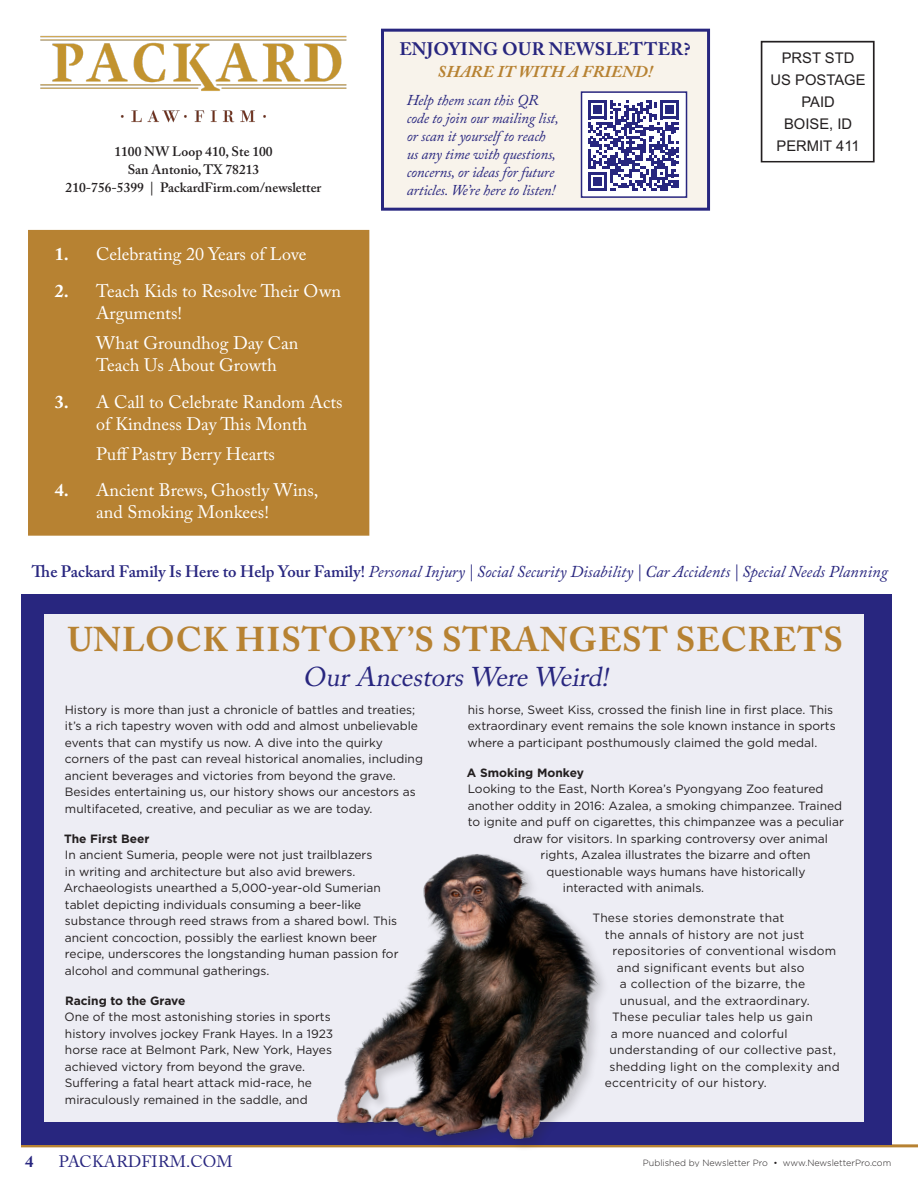
<style>
.page{position:relative;width:918px;height:1188px;background:#fff}
.page>*{position:absolute;margin:0;border:0;box-sizing:border-box;transform-origin:0 0}
.t1{font:700 34.2px "Adobe Caslon Pro";letter-spacing:.025em;color:#b78232}
.t2{font:italic 27px "Adobe Caslon Pro";color:#28267f}
.Paragraph_Style_1{font:18px/22.5px "Adobe Caslon Pro";color:#fff}
.Paragraph_Style_1-2{font:700 18px "Adobe Caslon Pro";letter-spacing:.015em;color:#28267f}
.Paragraph_Style_1-3{font:italic 16.5px "Adobe Caslon Pro";color:#28267f}
.Paragraph_Style_1-4{font:italic 700 16.5px "Adobe Caslon Pro";letter-spacing:.015em;color:#b78232}
.t3{font:16.5px "Adobe Caslon Pro";letter-spacing:.015em;color:#28267f}
.t4{font:700 16.5px "Adobe Caslon Pro";color:#28267f}
.Paragraph_Style_1-5{font:italic 15px/18px "Adobe Caslon Pro";letter-spacing:-.01em;color:#28267f}
.t5{font:14.7px/22.2px "Arial";color:#231f20;text-align:center}
.t6{font:600 13.5px/18px "Adobe Caslon Pro";color:#231f20;text-align:center}
.body{font:12px/16.5px "Gotham";color:#231f20}
.body-2{font:12px "Gotham";letter-spacing:.02em;color:#231f20}
.body-3{font:700 12px "Gotham";color:#231f20}
.t7{font:300 9px "Gotham";color:#231f20}
.s1{font-weight:700}
.s2{font-weight:600;font-style:normal}
</style>
<div class="page">
<img style="left:40px;top:35px;width:307px;height:88px">
<div style="left:381px;top:29px;width:329px;height:182px;background:#f8f3eb;border:3px solid #28267f"></div>
<div style="left:28px;top:230px;width:341px;height:306px;background:#b78232"></div>
<hr style="left:0;top:1144px;width:918px;height:3px;background:#b78232">
<div style="left:582px;top:92px;width:105px;height:105px;background:#fff"></div>
<svg style="left:588px;top:100px;width:91px;height:91px"></svg>
<div style="left:581px;top:91px;width:106px;height:107px;border:2px solid #28267f"></div>
<div style="left:17px;top:594px;width:874px;height:550px;background:#28267f"></div>
<div style="left:44px;top:615px;width:820px;height:507px;background:#ededf4"></div>
<img style="left:281px;top:854px;width:366px;height:294px">
<div style="left:761px;top:41px;width:114px;height:121px;border:2px solid #231f20"></div>
<div style="left:0;top:0;width:20px;height:1188px;background:#fff"></div>
<p class="t6" style="left:114px;top:143px;width:160px">1100 NW Loop 410, Ste 100<br>San Antonio, TX 78213</p>
<p class="t6" style="left:66px;top:179px;width:257px">210-756-5399 | PackardFirm.com/newsletter</p>
<p class="Paragraph_Style_1" style="left:55px;top:243px;width:253px"><span class="s1">1.</span> Celebrating 20 Years of Love</p>
<p class="Paragraph_Style_1" style="left:96px;top:279px;width:246px;text-indent:-42px"><span class="s1">2.</span> Teach Kids to Resolve Their Own<br>Arguments!</p>
<p class="Paragraph_Style_1" style="left:96px;top:331px;width:204px">What Groundhog Day Can<br>Teach Us About Growth</p>
<p class="Paragraph_Style_1" style="left:55px;top:390px;width:290px;text-align:center"><span class="s1">3.</span> A Call to Celebrate Random Acts of Kindness Day This Month</p>
<p class="Paragraph_Style_1" style="left:96px;top:442px;width:180px">Puff Pastry Berry Hearts</p>
<p class="Paragraph_Style_1" style="left:55px;top:478px;width:265px;text-align:center"><span class="s1">4.</span> Ancient Brews, Ghostly Wins, and Smoking Monkees!</p>
<p class="Paragraph_Style_1-2" style="left:399px;top:38px;width:293px">ENJOYING OUR NEWSLETTER?</p>
<p class="Paragraph_Style_1-4" style="left:437px;top:62px;width:216px">SHARE IT WITH A FRIEND!</p>
<p class="Paragraph_Style_1-5" style="left:407px;top:91px;width:154px">Help them scan this QR code to join our mailing list, or scan it yourself to reach us any time with questions, concerns, or ideas for future articles. We’re here to listen!</p>
<p class="t5" style="left:771px;top:47px;width:96px">PRST STD<br>US POSTAGE<br>PAID<br>BOISE, ID<br>PERMIT 411</p>
<p class="Paragraph_Style_1-3" style="left:32px;top:562px;width:857px"><span class="s2">The Packard Family Is Here to Help Your Family!</span> Personal Injury | Social Security Disability | Car Accidents | Special Needs Planning</p>
<p class="t1" style="left:68px;top:619px;width:777px">UNLOCK HISTORY’S STRANGEST SECRETS</p>
<p class="t2" style="left:303px;top:661px;width:315px">OurAncestorsWereWeird!</p>
<p class="body" style="left:65px;top:701px;width:360px">History is more than just a chronicle of battles and treaties; it’s a rich tapestry woven with odd and almost unbelievable events that can mystify us now. A dive into the quirky corners of the past can reveal historical anomalies, including ancient beverages and victories from beyond the grave.<br>Besides entertaining us, our history shows our ancestors as multifaceted, creative, and peculiar as we are today.</p>
<p class="body" style="left:64px;top:830px;width:336px"><span class="s1">The First Beer<br></span>In ancient Sumeria, people were not just trailblazers<br>in writing and architecture but also avid brewers.<br>Archaeologists unearthed a 5,000-year-old Sumerian tablet depicting individuals consuming a beer-like substance through reed straws from a shared bowl. This ancient concoction, possibly the earliest known beer recipe, underscores the longstanding human passion for alcohol and communal gatherings.</p>
<p class="body" style="left:65px;top:992px;width:270px"><span class="s1">Racing to the Grave<br></span>One of the most astonishing stories in sports history involves jockey Frank Hayes. In a 1923 horse race at Belmont Park, New York, Hayes achieved victory from beyond the grave.<br>Suffering a fatal heart attack mid-race, he miraculously remained in the saddle, and</p>
<p class="body" style="left:467px;top:701px;width:370px">his horse, Sweet Kiss, crossed the finish line in first place. This extraordinary event remains the sole known instance in sports where a participant posthumously claimed the gold medal.</p>
<p class="body-3" style="left:467px;top:764px;width:118px">A Smoking Monkey</p>
<p class="body" style="left:468px;top:780px;width:357px">Looking to the East, North Korea’s Pyongyang Zoo featured</p>
<p class="body" style="left:468px;top:797px;width:376px">another oddity in 2016: Azalea, a smoking chimpanzee. Trained</p>
<p class="body" style="left:468px;top:813px;width:378px">to ignite and puff on cigarettes, this chimpanzee was a peculiar</p>
<p class="body" style="left:513px;top:830px;width:316px">draw for visitors. In sparking controversy over animal</p>
<p class="body" style="left:540px;top:846px;width:272px">rights, Azalea illustrates the bizarre and often</p>
<p class="body" style="left:546px;top:863px;width:261px">questionable ways humans have historically</p>
<p class="body" style="left:563px;top:879px;width:143px">interacted with animals.</p>
<p class="body-2" style="left:593px;top:910px;width:193px">These stories demonstrate that</p>
<p class="body-2" style="left:605px;top:927px;width:201px">the annals of history are not just</p>
<p class="body-2" style="left:612px;top:943px;width:225px">repositories of conventional wisdom</p>
<p class="body-2" style="left:617px;top:960px;width:189px">and significant events but also</p>
<p class="body-2" style="left:620px;top:976px;width:187px">a collection of the bizarre, the</p>
<p class="body-2" style="left:620px;top:993px;width:191px">unusual, and the extraordinary.</p>
<p class="body-2" style="left:612px;top:1009px;width:202px">These peculiar tales help us gain</p>
<p class="body-2" style="left:611px;top:1026px;width:178px">a more nuanced and colorful</p>
<p class="body-2" style="left:609px;top:1042px;width:228px">understanding of our collective past,</p>
<p class="body-2" style="left:609px;top:1059px;width:232px">shedding light on the complexity and</p>
<p class="body-2" style="left:605px;top:1075px;width:163px">eccentricity of our history.</p>
<p class="t4" style="left:25px;top:1152px;width:10px">4</p>
<p class="t3" style="left:59px;top:1152px;width:175px">PACKARDFIRM.COM</p>
<p class="t7" style="left:643px;top:1157px;width:250px">Published by Newsletter Pro • www.NewsletterPro.com</p>
</div>
